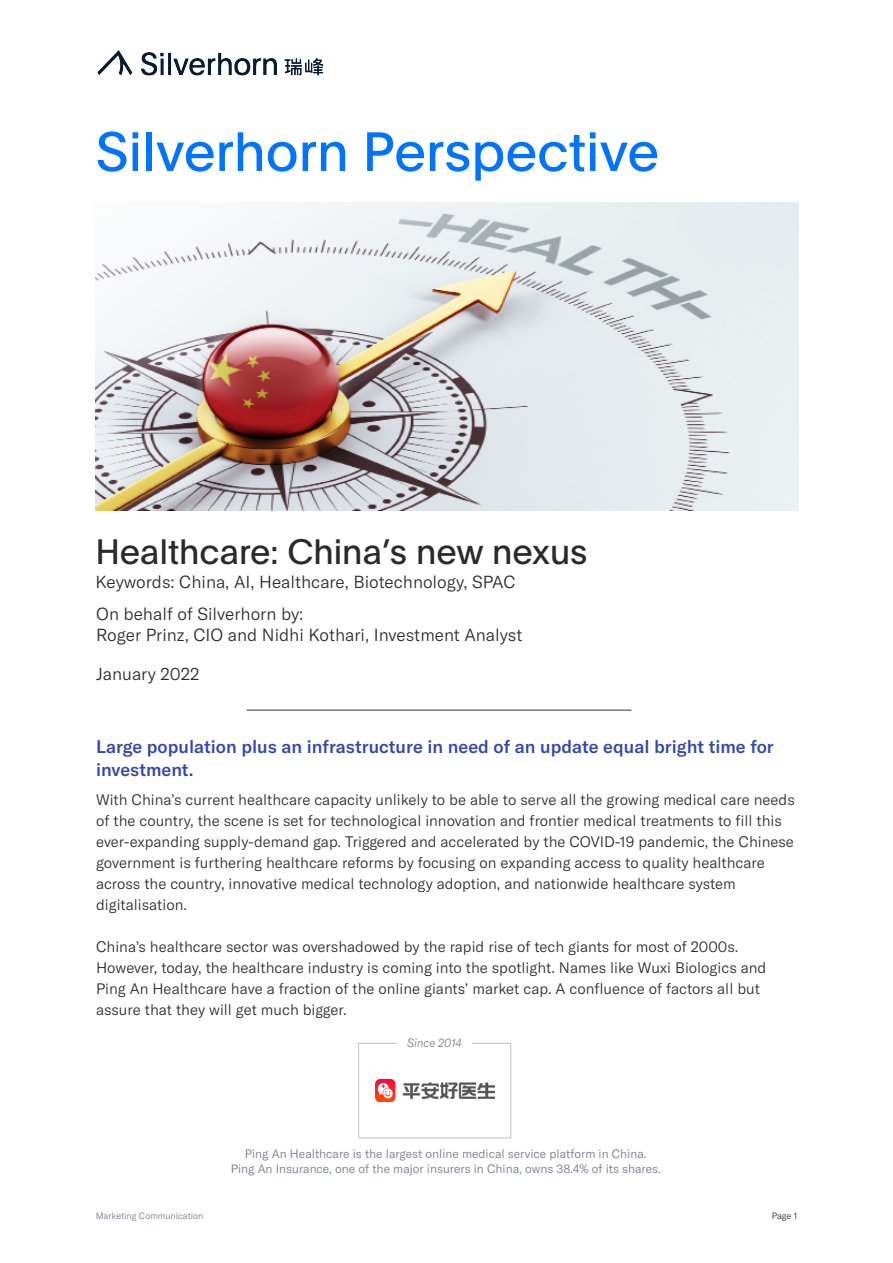
<style>
.page{position:relative;width:893px;height:1263px;background:#fff}
.page>*{position:absolute;margin:0;border:0;box-sizing:border-box;transform-origin:0 0}
.t1{font:54px "Plain";color:#0073ff}
.t2{font:34.5px "Plain";color:#2a2a2a}
.t3{font:500 18px/22.5px "GT America";color:#3345b1}
.t4{font:300 17.25px/31.7px "GT America";color:#2a2a2a}
.t5{font:300 15px/21px "GT America";color:#2a2a2a}
.t6{font:300 12px/15px "GT America";color:#72768b;text-align:center}
.t7{font:italic 300 11.85px "GT America";color:#7f7f7f;scale:.93 1}
.t8{font:300 9px "GT America";color:#72768b}
.t9{font:300 9px "GT America";color:#2a2a2a}
</style>
<div class="page">
<img style="left:97px;top:50px;width:227px;height:26px">
<img style="left:95px;top:202px;width:703px;height:308px">
<hr style="left:247px;top:709px;width:384px;height:2px;background:#72768b">
<img style="left:375px;top:1080px;width:119px;height:21px">
<div style="left:358px;top:1043px;width:153px;height:95px;border:1px solid #bfbfbf"></div>
<div style="left:397px;top:1032px;width:75px;height:22px;background:#fff"></div>
<h1 class="t1" style="left:96px;top:113px;width:565px">Silverhorn Perspective</h1>
<h2 class="t2" style="left:95px;top:527px;width:494px">Healthcare: China’s new nexus</h2>
<p class="t4" style="left:95px;top:566px;width:422px">Keywords: China, AI, Healthcare, Biotechnology, SPAC<br>On behalf of Silverhorn by:</p>
<p class="t4" style="left:96px;top:619px;width:428px">Roger Prinz, CIO and Nidhi Kothari, Investment Analyst</p>
<p class="t4" style="left:96px;top:658px;width:105px">January 2022</p>
<p class="t3" style="left:96px;top:735px;width:679px">Large population plus an infrastructure in need of an update equal bright time for investment.</p>
<p class="t5" style="left:96px;top:789px;width:700px">With China’s current healthcare capacity unlikely to be able to serve all the growing medical care needs of the country, the scene is set for technological innovation and frontier medical treatments to fill this ever-expanding supply-demand gap. Triggered and accelerated by the COVID-19 pandemic, the Chinese government is furthering healthcare reforms by focusing on expanding access to quality healthcare across the country, innovative medical technology adoption, and nationwide healthcare system digitalisation.</p>
<p class="t5" style="left:96px;top:936px;width:672px">China’s healthcare sector was overshadowed by the rapid rise of tech giants for most of 2000s.<br>However, today, the healthcare industry is coming into the spotlight. Names like Wuxi Biologics and Ping An Healthcare have a fraction of the online giants’ market cap. A confluence of factors all but assure that they will get much bigger.</p>
<p class="t7" style="left:407px;top:1036px;width:60px">Since 2014</p>
<p class="t6" style="left:231px;top:1146px;width:432px">Ping An Healthcare is the largest online medical service platform in China.<br>Ping An Insurance, one of the major insurers in China, owns 38.4% of its shares.</p>
<p class="t8" style="left:96px;top:1210px;width:109px">Marketing Communication</p>
<p class="t9" style="left:772px;top:1210px;width:27px">Page 1</p>
</div>
